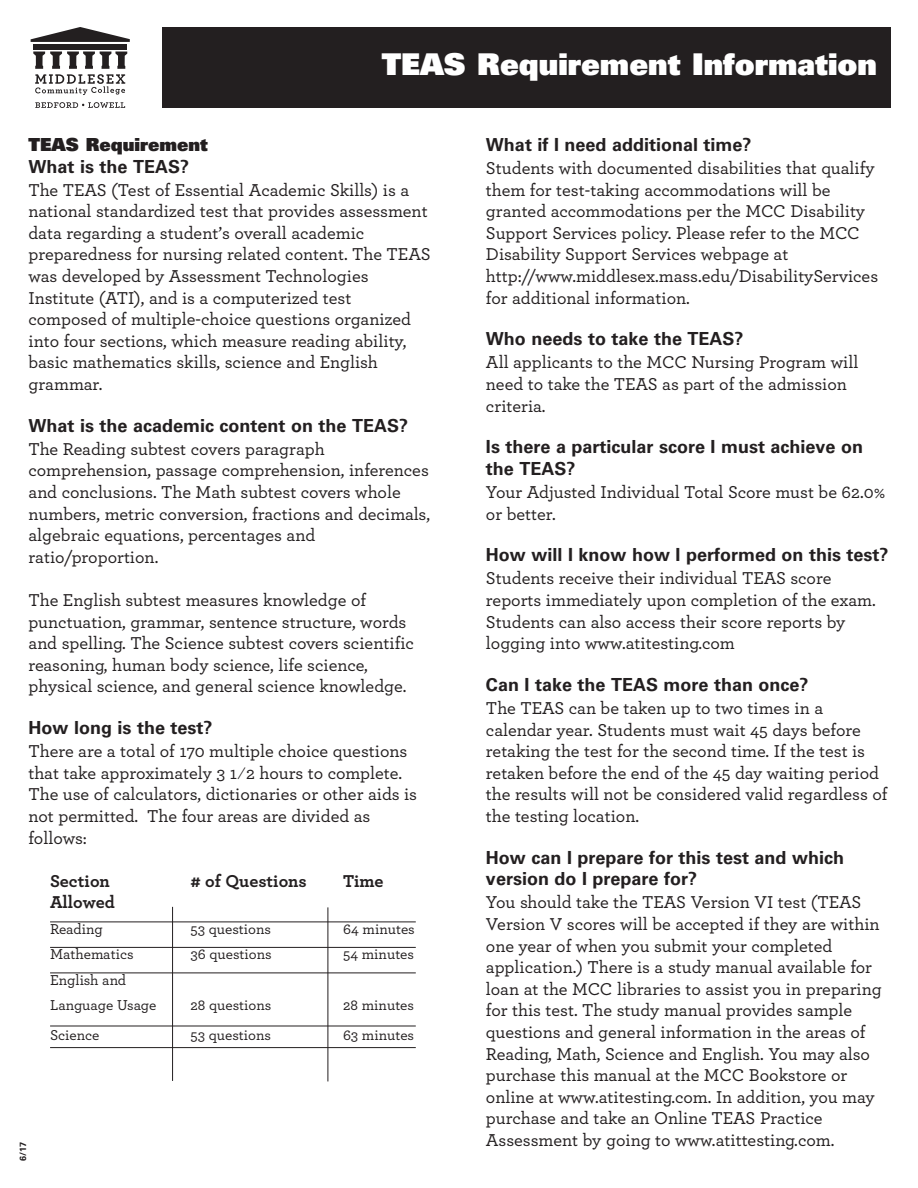
<style>
.page{position:relative;width:918px;height:1188px;background:#fff}
.page>*{position:absolute;margin:0;border:0;box-sizing:border-box;transform-origin:0 0}
.t1{font:30px "Univers LT Std X Black";color:#fff}
.t2{font:500 18px/21.6px "Archer";color:#231f20}
.t3{font:700 18px/21.6px "Univers LT Std";color:#231f20}
.t4{font:700 18px "Archer";color:#231f20}
.t5{font:18px "Univers LT Std X Black";color:#231f20}
.t6{font:500 15px/25.5px "Archer";color:#231f20}
.t7{font:700 9px "Univers LT Std";color:#231f20}
</style>
<div class="page">
<div style="left:162px;top:27px;width:729px;height:81px;background:#231f20"></div>
<hr style="left:50px;top:922px;width:366px;height:1px;background:#231f20">
<hr style="left:50px;top:947px;width:366px;height:1px;background:#231f20">
<hr style="left:50px;top:973px;width:366px;height:1px;background:#231f20">
<hr style="left:50px;top:1026px;width:366px;height:1px;background:#231f20">
<hr style="left:50px;top:1047px;width:366px;height:1px;background:#231f20">
<svg style="left:35px;top:102px;width:90px;height:6px"></svg>
<svg style="left:31px;top:27px;width:99px;height:15px"></svg>
<div style="left:33px;top:44px;width:94px;height:5px;background:#231f20"></div>
<svg style="left:33px;top:51px;width:94px;height:44px"></svg>
<hr style="left:172px;top:907px;width:1px;height:174px;background:#231f20">
<hr style="left:328px;top:907px;width:1px;height:174px;background:#231f20">
<h1 class="t1" style="left:382px;top:53px;width:497px">TEAS Requirement Information</h1>
<p class="t5" style="left:28px;top:138px;width:181px">TEAS Requirement</p>
<p class="t3" style="left:28px;top:157px;width:162px">What is the TEAS?</p>
<p class="t2" style="left:28px;top:181px;width:404px">The TEAS (Test of Essential Academic Skills) is a national standardized test that provides assessment data regarding a student’s overall academic preparedness for nursing related content. The TEAS was developed by Assessment Technologies Institute (ATI), and is a computerized test composed of multiple-choice questions organized into four sections, which measure reading ability, basic mathematics skills, science and English grammar.</p>
<p class="t3" style="left:28px;top:416px;width:381px">What is the academic content on the TEAS?</p>
<p class="t2" style="left:28px;top:440px;width:403px">The Reading subtest covers paragraph comprehension, passage comprehension, inferences and conclusions. The Math subtest covers whole numbers, metric conversion, fractions and decimals, algebraic equations, percentages and ratio/proportion.</p>
<p class="t2" style="left:29px;top:591px;width:387px">The English subtest measures knowledge of punctuation, grammar, sentence structure, words and spelling. The Science subtest covers scientific reasoning, human body science, life science, physical science, and general science knowledge.</p>
<p class="t3" style="left:29px;top:719px;width:186px">How long is the test?</p>
<p class="t2" style="left:29px;top:742px;width:390px">There are a total of 170 multiple choice questions that take approximately 3 1⁄2 hours to complete.<br>The use of calculators, dictionaries or other aids is not permitted. The four areas are divided as follows:</p>
<p class="t4" style="left:50px;top:875px;width:61px">Section</p>
<p class="t4" style="left:191px;top:875px;width:118px"># of Questions</p>
<p class="t4" style="left:343px;top:875px;width:42px">Time</p>
<p class="t4" style="left:50px;top:897px;width:66px">Allowed</p>
<p class="t6" style="left:50px;top:918px;width:54px">Reading</p>
<p class="t6" style="left:190px;top:918px;width:82px">53 questions</p>
<p class="t6" style="left:343px;top:918px;width:73px">64 minutes</p>
<p class="t6" style="left:50px;top:943px;width:85px">Mathematics</p>
<p class="t6" style="left:190px;top:943px;width:83px">36 questions</p>
<p class="t6" style="left:343px;top:943px;width:73px">54 minutes</p>
<p class="t6" style="left:50px;top:969px;width:108px">English and<br>Language Usage</p>
<p class="t6" style="left:190px;top:994px;width:82px">28 questions</p>
<p class="t6" style="left:343px;top:994px;width:72px">28 minutes</p>
<p class="t6" style="left:50px;top:1024px;width:51px">Science</p>
<p class="t6" style="left:190px;top:1024px;width:82px">53 questions</p>
<p class="t6" style="left:343px;top:1024px;width:73px">63 minutes</p>
<p class="t7" style="left:20px;top:1161px;width:21px;rotate:-90deg">6/17</p>
<p class="t3" style="left:486px;top:135px;width:267px">What if I need additional time?</p>
<p class="t2" style="left:486px;top:159px;width:394px">Students with documented disabilities that qualify them for test-taking accommodations will be granted accommodations per the MCC Disability Support Services policy. Please refer to the MCC Disability Support Services webpage at http://www.middlesex.mass.edu/DisabilityServices for additional information.</p>
<p class="t3" style="left:486px;top:330px;width:259px">Who needs to take the TEAS?</p>
<p class="t2" style="left:486px;top:353px;width:374px">All applicants to the MCC Nursing Program will need to take the TEAS as part of the admission criteria.</p>
<p class="t3" style="left:486px;top:438px;width:379px">Is there a particular score I must achieve on the TEAS?</p>
<p class="t2" style="left:486px;top:483px;width:401px">Your Adjusted Individual Total Score must be 62.0% or better.</p>
<p class="t3" style="left:486px;top:546px;width:404px">How will I know how I performed on this test?</p>
<p class="t2" style="left:486px;top:569px;width:391px">Students receive their individual TEAS score reports immediately upon completion of the exam.<br>Students can also access their score reports by logging into www.atitesting.com</p>
<p class="t3" style="left:486px;top:675px;width:324px">Can I take the TEAS more than once?</p>
<p class="t2" style="left:486px;top:699px;width:403px">The TEAS can be taken up to two times in a calendar year. Students must wait 45 days before retaking the test for the second time. If the test is retaken before the end of the 45 day waiting period the results will not be considered valid regardless of the testing location.</p>
<p class="t3" style="left:486px;top:848px;width:360px">How can I prepare for this test and which version do I prepare for?</p>
<p class="t2" style="left:486px;top:893px;width:397px">You should take the TEAS Version VI test (TEAS Version V scores will be accepted if they are within one year of when you submit your completed application.) There is a study manual available for loan at the MCC libraries to assist you in preparing for this test. The study manual provides sample questions and general information in the areas of Reading, Math, Science and English. You may also purchase this manual at the MCC Bookstore or online at www.atitesting.com. In addition, you may purchase and take an Online TEAS Practice Assessment by going to www.atittesting.com.</p>
</div>
